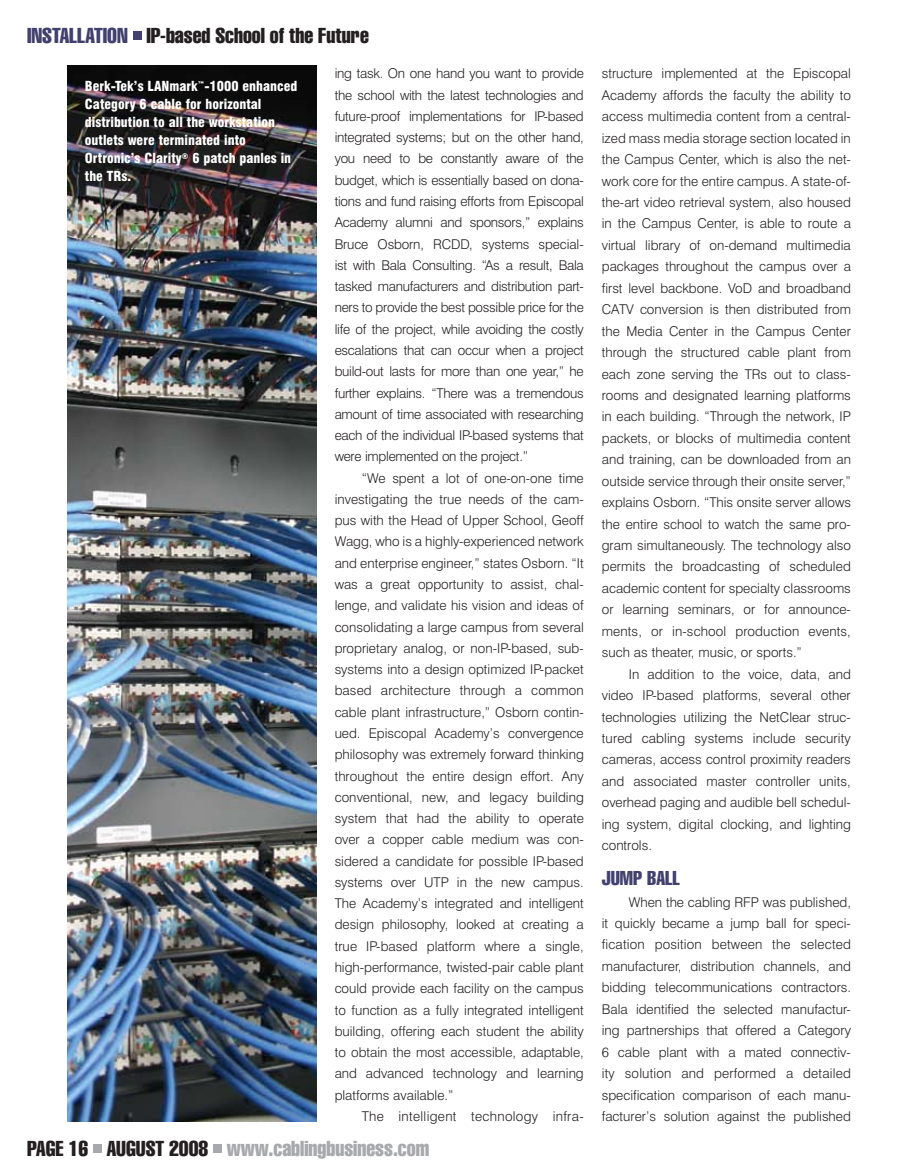
<style>
.page{position:relative;width:905px;height:1175px;background:#fff}
.page>*{position:absolute;margin:0;border:0;box-sizing:border-box;transform-origin:0 0}
.t1{font:extra-condensed 21px "Swiss 911 BT";color:#a7a9ac}
.t2{font:extra-condensed 21px "Swiss 911 BT";color:#231f20}
.t3{font:extra-condensed 21px "Swiss 911 BT";color:#41406e}
.t4{font:extra-condensed 19.5px "Swiss 911 BT";color:#41406e}
.t5{font:300 13.5px/21.3px "Swiss 721 BT";color:#231f20;text-align:justify}
.t6{font:900 condensed 13.5px/18px "Swiss 721 BT";color:#fff}
.t7{font:300 13.5px "Swiss 721 BT";letter-spacing:.02em;color:#231f20}
.s1{color:#231f20}
</style>
<div class="page">
<div style="left:93px;top:1144px;width:9px;height:9px;background:#a7a9ac"></div>
<div style="left:213px;top:1144px;width:9px;height:9px;background:#a7a9ac"></div>
<img style="left:68px;top:66px;width:248px;height:1055px">
<div style="left:133px;top:31px;width:8px;height:9px;background:#41406e"></div>
<h1 class="t3" style="left:27px;top:23px;width:77px">Installation</h1>
<h1 class="t2" style="left:146px;top:23px;width:224px">IP-based School of the Future</h1>
<p class="t6" style="left:85px;top:77px;width:214px">Berk-Tek’s LANmark<sup>™</sup>-1000 enhanced<br>Category 6 cable for horizontal distribution to all the workstation outlets were terminated into<br>Ortronic’s Clarity<sup>®</sup> 6 patch panles in the TRs.</p>
<p class="t5" style="left:334px;top:63px;width:251px">ing task. On one hand you want to provide the school with the latest technologies and future-proof implementations for IP-based integrated systems; but on the other hand, you need to be constantly aware of the budget, which is essentially based on dona&shy;tions and fund raising efforts from Episcopal Academy alumni and sponsors,” explains Bruce Osborn, RCDD, systems special&shy;ist with Bala Consulting. “As a result, Bala tasked manufacturers and distribution part&shy;ners to provide the best possible price for the life of the project, while avoiding the costly escalations that can occur when a project build-out lasts for more than one year,” he further explains. “There was a tremendous amount of time associated with researching each of the individual IP-based systems that were implemented on the project.”</p>
<p class="t5" style="left:334px;top:467px;width:251px;text-indent:27px">“We spent a lot of one-on-one time investigating the true needs of the cam&shy;pus with the Head of Upper School, Geoff Wagg, who is a highly-experienced network and enterprise engineer,” states Osborn. “It was a great opportunity to assist, chal&shy;lenge, and validate his vision and ideas of consolidating a large campus from several proprietary analog, or non-IP-based, sub&shy;systems into a design optimized IP-packet based architecture through a common cable plant infrastructure,” Osborn contin&shy;ued. Episcopal Academy’s convergence philosophy was extremely forward thinking throughout the entire design effort. Any conventional, new, and legacy building system that had the ability to operate over a copper cable medium was con&shy;sidered a candidate for possible IP-based systems over UTP in the new campus.<br>The Academy’s integrated and intelligent design philosophy, looked at creating a true IP-based platform where a single, high-performance, twisted-pair cable plant could provide each facility on the campus to function as a fully integrated intelligent building, offering each student the ability to obtain the most accessible, adaptable, and advanced technology and learning platforms available.”</p>
<p class="t7" style="left:362px;top:1107px;width:223px">The intelligent technology infra-</p>
<h1 class="t1" style="left:27px;top:1136px;width:403px"><span class="s1">page 16 August 2008</span> www.cablingbusiness.com</h1>
<p class="t5" style="left:602px;top:63px;width:251px">structure implemented at the Episcopal Academy affords the faculty the ability to access multimedia content from a central&shy;ized mass media storage section located in the Campus Center, which is also the net&shy;work core for the entire campus. A state-of&shy;the-art video retrieval system, also housed in the Campus Center, is able to route a virtual library of on-demand multimedia packages throughout the campus over a first level backbone. VoD and broadband CATV conversion is then distributed from the Media Center in the Campus Center through the structured cable plant from each zone serving the TRs out to class&shy;rooms and designated learning platforms in each building. “Through the network, IP packets, or blocks of multimedia content and training, can be downloaded from an outside service through their onsite server,” explains Osborn. “This onsite server allows the entire school to watch the same pro&shy;gram simultaneously. The technology also permits the broadcasting of scheduled academic content for specialty classrooms or learning seminars, or for announce&shy;ments, or in-school production events, such as theater, music, or sports.”</p>
<p class="t5" style="left:602px;top:663px;width:251px;text-indent:27px">In addition to the voice, data, and video IP-based platforms, several other technologies utilizing the NetClear struc&shy;tured cabling systems include security cameras, access control proximity readers and associated master controller units, overhead paging and audible bell schedul&shy;ing system, digital clocking, and lighting controls.</p>
<h2 class="t4" style="left:602px;top:867px;width:72px">Jump Ball</h2>
<p class="t5" style="left:602px;top:891px;width:251px;text-indent:27px">When the cabling RFP was published, it quickly became a jump ball for speci&shy;fication position between the selected manufacturer, distribution channels, and bidding telecommunications contractors.<br>Bala identified the selected manufactur&shy;ing partnerships that offered a Category 6 cable plant with a mated connectiv&shy;ity solution and performed a detailed specification comparison of each manu&shy;facturer’s solution against the published</p>
</div>
